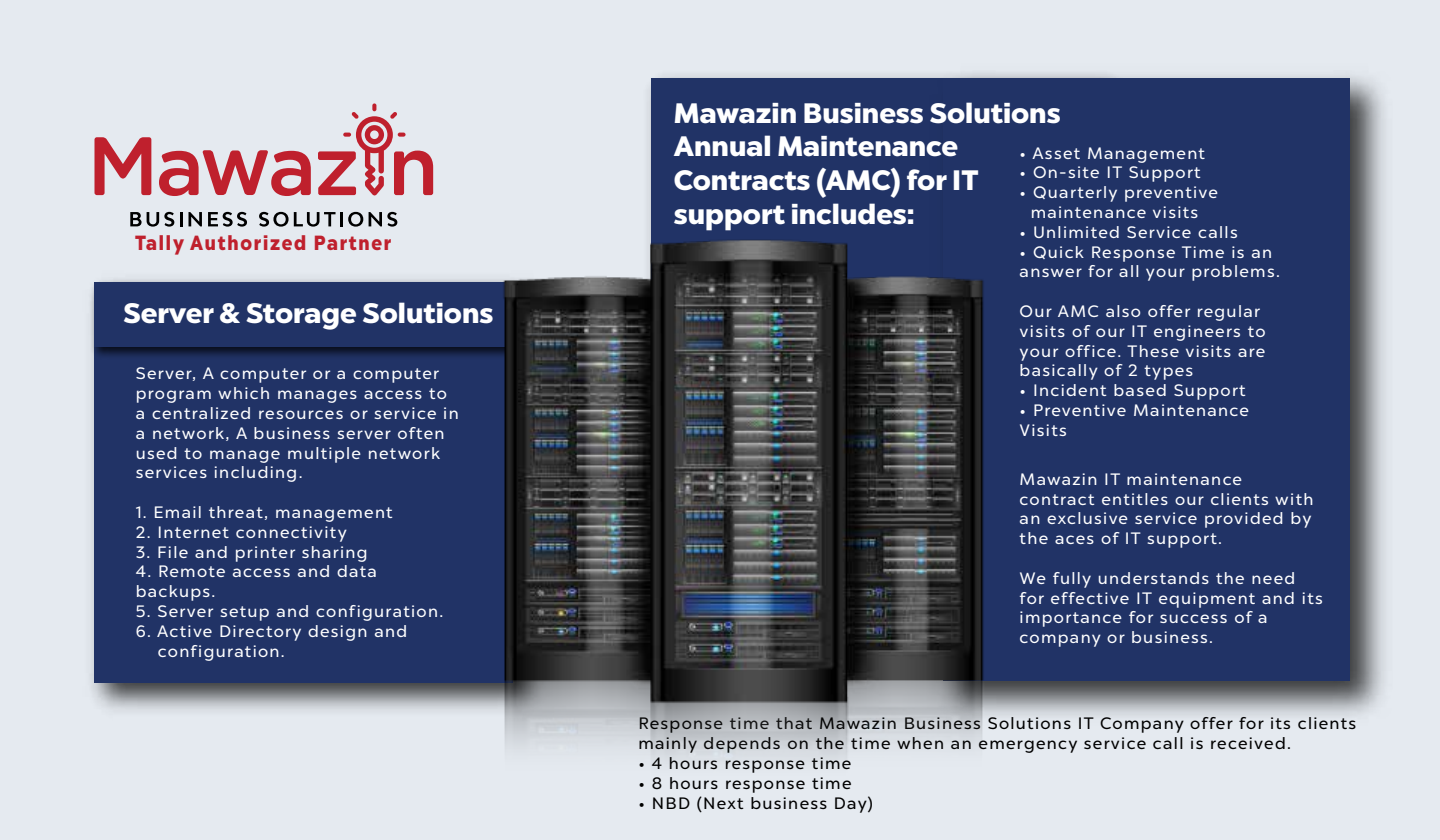
<style>
.page{position:relative;width:1440px;height:840px;background:#e5eaf0}
.page>*{position:absolute;margin:0;border:0;box-sizing:border-box;transform-origin:0 0}
.t1{font:900 28.05px/33.8px "Chronica Pro";color:#fff}
.t2{font:900 20.55px "Chronica Pro";letter-spacing:.1em;color:#bf202d;scale:.88 1}
.t3{font:16.5px/19.8px "Chronica Pro";letter-spacing:.08em;color:#fff}
.t4{font:16.5px/19.8px "Chronica Pro";letter-spacing:.08em;color:#000}
</style>
<div class="page">
<img style="left:90px;top:365px;width:368px;height:346px">
<div style="left:94px;top:282px;width:419px;height:400px;background:#213366"></div>
<img style="left:90px;top:279px;width:368px;height:86px">
<div style="left:94px;top:282px;width:419px;height:64px;background:#213366"></div>
<div style="left:651px;top:78px;width:451px;height:206px;background:#213366"></div>
<img style="left:924px;top:70px;width:462px;height:647px">
<div style="left:944px;top:78px;width:406px;height:603px;background:#213366"></div>
<svg style="left:318px;top:103px;width:115px;height:92px"></svg>
<svg style="left:159px;top:150px;width:152px;height:46px"></svg>
<svg style="left:95px;top:137px;width:56px;height:58px"></svg>
<svg style="left:130px;top:212px;width:44px;height:15px"></svg>
<svg style="left:180px;top:212px;width:2px;height:14px"></svg>
<svg style="left:189px;top:212px;width:13px;height:14px"></svg>
<svg style="left:208px;top:212px;width:39px;height:15px"></svg>
<svg style="left:259px;top:212px;width:77px;height:15px"></svg>
<hr style="left:340px;top:212px;width:3px;height:14px;background:#000">
<svg style="left:348px;top:212px;width:15px;height:15px"></svg>
<svg style="left:369px;top:212px;width:28px;height:15px"></svg>
<img style="left:458px;top:214px;width:570px;height:547px">
<p class="t2" style="left:135px;top:230px;width:293px">Tally Authorized Partner</p>
<h1 class="t1" style="left:124px;top:296px;width:371px">Server &amp; Storage Solutions</h1>
<p class="t3" style="left:136px;top:364px;width:325px">Server, A computer or a computer program which manages access to a centralized resources or service in a network, A business server often used to manage multiple network services including.</p>
<p class="t3" style="left:136px;top:502px;width:258px">1. Email threat, management</p>
<p class="t3" style="left:136px;top:522px;width:213px">2. Internet connectivity</p>
<p class="t3" style="left:136px;top:542px;width:233px">3. File and printer sharing</p>
<p class="t3" style="left:136px;top:562px;width:243px">4. Remote access and data backups.</p>
<p class="t3" style="left:136px;top:601px;width:309px">5. Server setup and configuration.</p>
<p class="t3" style="left:158px;top:621px;width:251px;text-indent:-22px">6. Active Directory design and configuration.</p>
<h1 class="t1" style="left:674px;top:96px;width:388px">Mawazin Business Solutions<br>Annual Maintenance<br>Contracts (AMC) for IT support includes:</h1>
<p class="t3" style="left:1020px;top:143px;width:187px">• Asset Management</p>
<p class="t3" style="left:1020px;top:163px;width:183px">• On-site IT Support</p>
<p class="t3" style="left:1020px;top:182px;width:200px;text-align:center">• Quarterly preventive maintenance visits</p>
<p class="t3" style="left:1020px;top:222px;width:220px">• Unlimited Service calls</p>
<p class="t3" style="left:1020px;top:242px;width:262px">• Quick Response Time is an answer for all your problems.</p>
<p class="t3" style="left:1020px;top:301px;width:247px">Our AMC also offer regular visits of our IT engineers to your office. These visits are basically of 2 types</p>
<p class="t3" style="left:1020px;top:380px;width:228px">• Incident based Support</p>
<p class="t3" style="left:1020px;top:400px;width:231px">• Preventive Maintenance<br>Visits</p>
<p class="t3" style="left:1020px;top:469px;width:295px">Mawazin IT maintenance contract entitles our clients with an exclusive service provided by the aces of IT support.</p>
<p class="t3" style="left:1020px;top:568px;width:305px">We fully understands the need for effective IT equipment and its importance for success of a company or business.</p>
<p class="t4" style="left:638px;top:714px;width:719px">Response time that Mawazin Business Solutions IT Company offer for its clients mainly depends on the time when an emergency service call is received.</p>
<p class="t4" style="left:638px;top:753px;width:214px">• 4 hours response time</p>
<p class="t4" style="left:638px;top:773px;width:215px">• 8 hours response time</p>
<p class="t4" style="left:638px;top:793px;width:236px">• NBD (Next business Day)</p>
</div>
